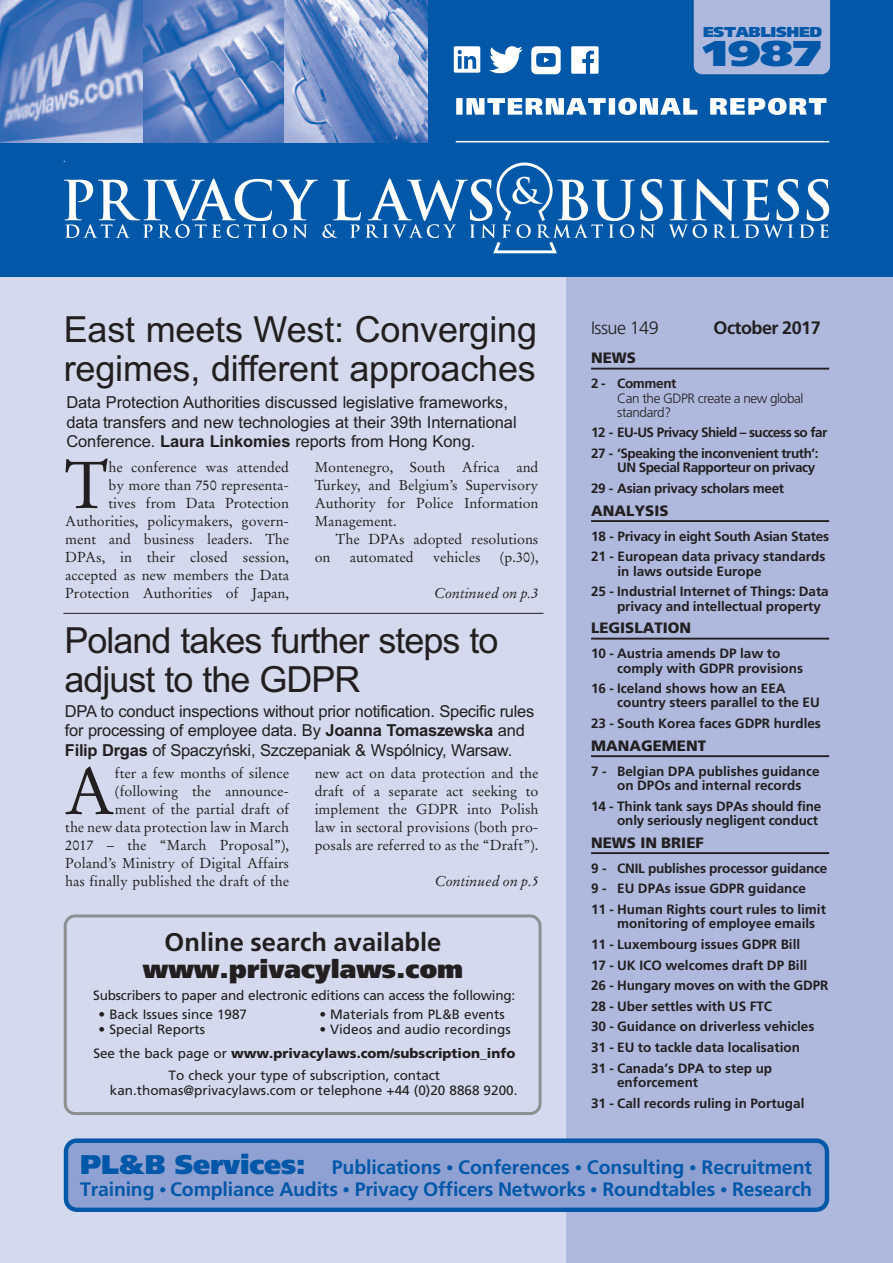
<style>
.page{position:relative;width:893px;height:1263px;background:#fff}
.page>*{position:absolute;margin:0;border:0;box-sizing:border-box;transform-origin:0 0}
.t1{font:65.55px "Stempel Garamond";color:#231f20}
.t2{font:36px/39px "Arial";letter-spacing:-.005em;color:#231f20}
.t3{font:36px/39px "Arial";letter-spacing:-.03em;color:#231f20}
.t4{font:900 35.85px "Frutiger Ultra";color:#0157a8;scale:1.34 1}
.t5{font:700 25.5px "Frutiger";color:#231f20}
.t6{font:900 25.5px "Frutiger Ultra";color:#231f20}
.t7{font:700 19.5px/21.9px "Frutiger";letter-spacing:-.01em;color:#0157a8}
.t8{font:700 18px "Frutiger";letter-spacing:-.03em;color:#231f20}
.t9{font:300 18px "Frutiger";letter-spacing:-.03em;color:#231f20}
.t10{font:16.5px/19.5px "Arial";letter-spacing:-.005em;color:#231f20}
.t11{font:900 15px "Frutiger";color:#231f20}
.t12{font:900 14.4px "Frutiger Ultra";letter-spacing:-.02em;color:#0157a8;scale:1.1 1}
.t13{font:14.25px/18px "Stempel Garamond";color:#231f20;text-align:right}
.t14{font:italic 14.25px "Stempel Garamond";color:#231f20}
.t15{font:700 13.5px/20.7px "Frutiger";color:#231f20}
.t16{font:13.5px/15px "Frutiger Roman";color:#231f20}
.t17{font:700 13.5px/20.7px "Frutiger";letter-spacing:-.035em;color:#231f20}
.t18{font:900 13.5px "Frutiger";color:#231f20}
.t19{font:300 13.5px/14.2px "Frutiger";letter-spacing:-.03em;color:#231f20}
.t20{font:700 13.5px "Frutiger";letter-spacing:-.03em;color:#231f20}
.s1{font-weight:700}
.s2{font-family:"Frutiger Roman";font-weight:400}
.s3{font-family:"Frutiger Ultra";font-weight:900;font-size:27px}
.s4{font-size:15px}
</style>
<div class="page">
<div style="left:566px;top:276px;width:327px;height:987px;background:#aeb9dd"></div>
<div style="left:0;top:276px;width:566px;height:987px;background:#d4d9ed"></div>
<svg style="left:64px;top:1138px;width:765px;height:74px;background:#7d97cc"></svg>
<div style="left:0;top:0;width:893px;height:276px;background:#0157a8"></div>
<img style="left:142px;top:0;width:143px;height:142px">
<svg style="left:0;top:0;width:142px;height:142px;background:#728fc7"></svg>
<svg style="left:285px;top:0;width:142px;height:142px;background:#839dce"></svg>
<svg style="left:456px;top:98px;width:370px;height:17px"></svg>
<hr style="left:456px;top:141px;width:373px;height:1px;background:#fff">
<svg style="left:64px;top:914px;width:478px;height:201px"></svg>
<svg style="left:64px;top:163px;width:765px;height:90px"></svg>
<svg style="left:489px;top:46px;width:33px;height:27px"></svg>
<svg style="left:454px;top:46px;width:26px;height:27px"></svg>
<svg style="left:531px;top:46px;width:30px;height:28px"></svg>
<svg style="left:571px;top:46px;width:28px;height:28px"></svg>
<hr style="left:63px;top:613px;width:480px;height:1px;background:#231f20">
<hr style="left:591px;top:368px;width:238px;height:2px;background:#231f20">
<hr style="left:591px;top:520px;width:238px;height:2px;background:#231f20">
<hr style="left:591px;top:638px;width:238px;height:1px;background:#231f20">
<hr style="left:591px;top:755px;width:238px;height:2px;background:#231f20">
<hr style="left:591px;top:852px;width:238px;height:2px;background:#231f20">
<div style="left:694px;top:0;width:136px;height:74px;background:#aeb9dd"></div>
<p class="t12" style="left:703px;top:23px;width:110px">ESTABLISHED</p>
<h3 class="t4" style="left:703px;top:31px;width:90px">1987</h3>
<h2 class="t2" style="left:64px;top:311px;width:475px">East meets West: Converging regimes, different approaches</h2>
<p class="t10" style="left:66px;top:393px;width:452px">Data Protection Authorities discussed legislative frameworks, data transfers and new technologies at their 39th International<br>Conference. <span class="s1">Laura Linkomies</span> reports from Hong Kong.</p>
<h1 class="t1" style="left:65px;top:447px;width:45px">T</h1>
<p class="t13" style="left:65px;top:458px;width:225px">he conference was attended<br>by more than 750 representa-<br>tives from Data Protection<br>Authorities, policymakers, govern&shy;ment and business leaders. The<br>DPAs, in their closed session, accepted as new members the Data<br>Protection Authorities of Japan,</p>
<p class="t13" style="left:315px;top:458px;width:225px;text-align:justify">Montenegro, South Africa and Turkey, and Belgium’s Supervisory Authority for Police Information Management.</p>
<p class="t13" style="left:336px;top:530px;width:204px">The DPAs adopted resolutions</p>
<p class="t13" style="left:315px;top:548px;width:17px">on</p>
<p class="t13" style="left:350px;top:548px;width:66px">automated</p>
<p class="t13" style="left:433px;top:548px;width:49px">vehicles</p>
<p class="t13" style="left:500px;top:548px;width:40px">(p.30),</p>
<p class="t14" style="left:434px;top:585px;width:106px">Continued on p.3</p>
<h2 class="t3" style="left:64px;top:621px;width:436px">Poland takes further steps to adjust to the GDPR</h2>
<p class="t10" style="left:65px;top:701px;width:471px">DPA to conduct inspections without prior notification. Specific rules for processing of employee data. By <span class="s1">Joanna Tomaszewska</span> and<br><span class="s1">Filip Drgas</span> of Spaczyński, Szczepaniak &amp; Wspólnicy, Warsaw.</p>
<h1 class="t1" style="left:64px;top:753px;width:53px">A</h1>
<p class="t13" style="left:65px;top:764px;width:225px">fter a few months of silence (following the announce-<br>ment of the partial draft of<br>the new data protection law in March<br>2017 – the “March Proposal”),<br>Poland’s Ministry of Digital Affairs has finally published the draft of the</p>
<p class="t13" style="left:315px;top:764px;width:225px;text-align:justify">new act on data protection and the draft of a separate act seeking to implement the GDPR into Polish law in sectoral provisions (both pro&shy;posals are referred to as the “Draft”).</p>
<p class="t14" style="left:435px;top:873px;width:106px">Continued on p.5</p>
<h3 class="t5" style="left:165px;top:927px;width:278px">Online search available</h3>
<h3 class="t6" style="left:143px;top:954px;width:322px">www.privacylaws.com</h3>
<p class="t16" style="left:93px;top:988px;width:423px">Subscribers to paper and electronic editions can access the following:</p>
<p class="t16" style="left:99px;top:1007px;width:150px">• Back Issues since 1987</p>
<p class="t16" style="left:99px;top:1022px;width:108px">• Special Reports</p>
<p class="t16" style="left:319px;top:1007px;width:187px">• Materials from PL&amp;B events</p>
<p class="t16" style="left:319px;top:1022px;width:193px">• Videos and audio recordings</p>
<p class="t18" style="left:93px;top:1045px;width:424px"><span class="s2">See the back page or</span> www.privacylaws.com/subscription_info</p>
<p class="t16" style="left:110px;top:1068px;width:409px;text-indent:59px">To check your type of subscription, contact kan.thomas@privacylaws.com or telephone +44 (0)20 8868 9200.</p>
<h3 class="t9" style="left:591px;top:318px;width:69px">Issue 149</h3>
<h3 class="t8" style="left:713px;top:317px;width:109px">October 2017</h3>
<p class="t11" style="left:591px;top:349px;width:46px">NEWS</p>
<p class="t20" style="left:591px;top:376px;width:87px">2 - Comment</p>
<p class="t19" style="left:617px;top:391px;width:188px">Can the GDPR create a new global standard?</p>
<p class="t17" style="left:591px;top:422px;width:238px">12 - EU-US Privacy Shield – success so far<br>27 - ‘Speaking the inconvenient truth’:</p>
<p class="t17" style="left:591px;top:457px;width:226px;text-indent:26px">UN Special Rapporteur on privacy<br>29 - Asian privacy scholars meet</p>
<p class="t11" style="left:591px;top:502px;width:79px">ANALYSIS</p>
<p class="t15" style="left:591px;top:526px;width:239px">18 - Privacy in eight South Asian States<br>21 - European data privacy standards</p>
<p class="t15" style="left:591px;top:560px;width:239px;text-indent:26px">in laws outside Europe<br>25 - Industrial Internet of Things: Data</p>
<p class="t15" style="left:617px;top:595px;width:205px">privacy and intellectual property</p>
<p class="t11" style="left:591px;top:619px;width:102px">LEGISLATION</p>
<p class="t15" style="left:617px;top:646px;width:187px;line-height:14.2px;text-indent:-26px">10 - Austria amends DP law to comply with GDPR provisions</p>
<p class="t15" style="left:617px;top:681px;width:204px;line-height:14.2px;text-indent:-26px">16 - Iceland shows how an EEA country steers parallel to the EU</p>
<p class="t15" style="left:591px;top:713px;width:231px">23 - South Korea faces GDPR hurdles</p>
<p class="t11" style="left:591px;top:737px;width:117px">MANAGEMENT</p>
<p class="t15" style="left:591px;top:764px;width:230px;line-height:14.2px;text-align:center">7 - Belgian DPA publishes guidance on DPOs and internal records</p>
<p class="t15" style="left:591px;top:799px;width:232px;line-height:14.2px;text-align:right">14 - Think tank says DPAs should fine only seriously negligent conduct</p>
<p class="t11" style="left:591px;top:834px;width:114px">NEWS IN BRIEF</p>
<p class="t15" style="left:591px;top:858px;width:238px">9 - CNIL publishes processor guidance<br>9 - EU DPAs issue GDPR guidance<br>11 - Human Rights court rules to limit</p>
<p class="t15" style="left:591px;top:913px;width:239px;text-indent:26px">monitoring of employee emails<br>11 - Luxembourg issues GDPR Bill<br>17 - UK ICO welcomes draft DP Bill<br>26 - Hungary moves on with the GDPR<br>28 - Uber settles with US FTC<br>30 - Guidance on driverless vehicles<br>31 - EU to tackle data localisation<br>31 - Canada’s DPA to step up</p>
<p class="t15" style="left:591px;top:1072px;width:215px;text-indent:26px">enforcement<br>31 - Call records ruling in Portugal</p>
<h3 class="t7" style="left:80px;top:1156px;width:734px"><span class="s3">PL&amp;B Services:</span> Publications <span class="s4">•</span> Conferences <span class="s4">•</span> Consulting <span class="s4">•</span> Recruitment<br>Training <span class="s4">•</span> Compliance Audits <span class="s4">•</span> Privacy Officers Networks <span class="s4">•</span> Roundtables <span class="s4">•</span> Research</h3>
</div>
